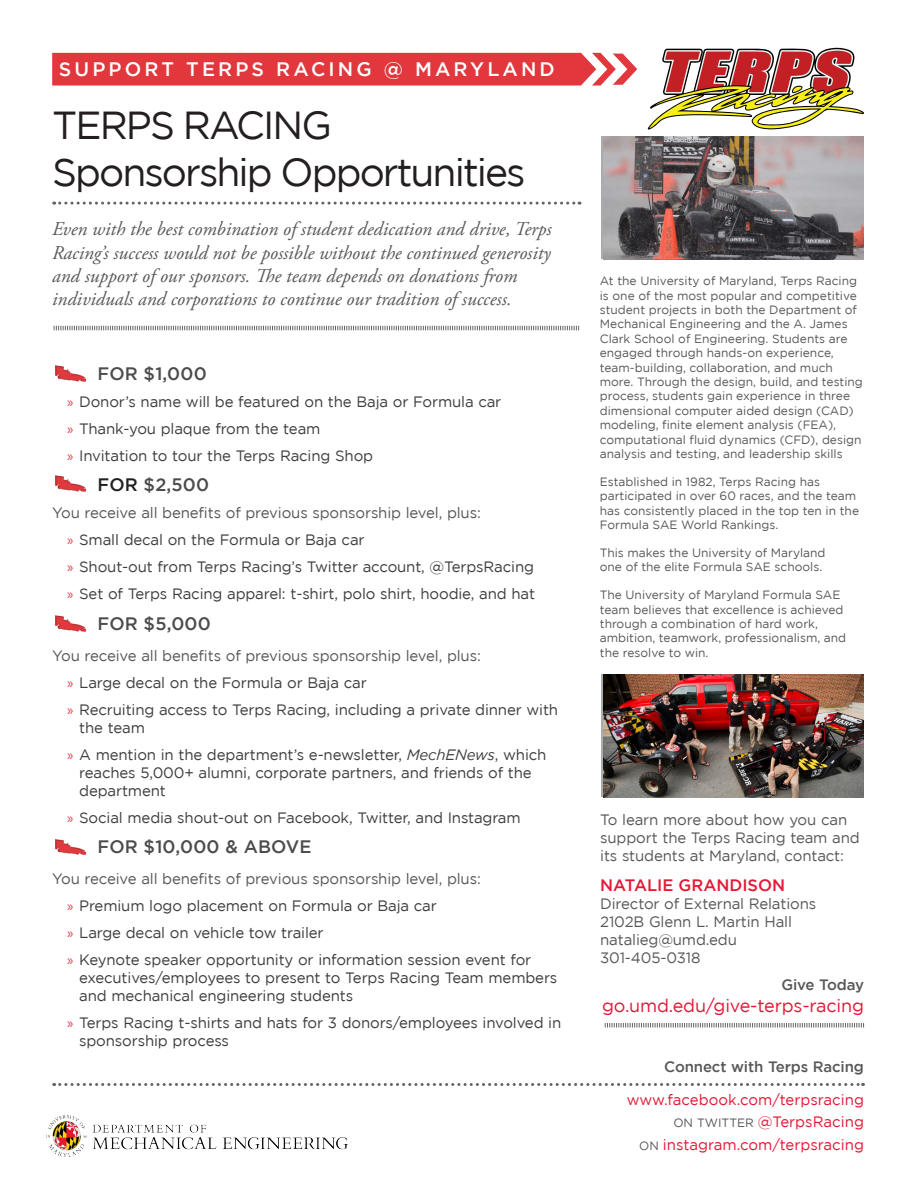
<style>
.page{position:relative;width:918px;height:1188px;background:#fff}
.page>*{position:absolute;margin:0;border:0;box-sizing:border-box;transform-origin:0 0}
.Fund_Title{font:39px "Gotham";letter-spacing:-.05em;color:#231f20}
.grey_intro{font:italic 19.5px/23.4px "Adobe Garamond Pro";color:#57585a}
.header_1_-_red-ribbo{font:500 19.5px "Gotham";letter-spacing:.16em;color:#fff}
.lg_grey_caps{font:500 18px "Gotham";letter-spacing:.01em;color:#4b4c4d}
.body_-_grey_sans_ser{font:18px "Gotham";letter-spacing:-.01em;color:#e51836}
.Paragraph_Style_1{font:500 16.5px "Gotham";color:#e51836}
.t1{font:15px/18px "Gotham";letter-spacing:-.01em;color:#3e3e3f}
.body_-_grey_sans_ser-2{font:15px/18px "Gotham";letter-spacing:-.01em;color:#57585a}
.body_-_grey_sans_ser-3{font:15px "Gotham";color:#e51836}
.body_-_grey_sans_ser-4{font:500 15px "Gotham";letter-spacing:-.01em;color:#57585a}
.body_-_white{font:12px/14.4px "Gotham";color:#57585a}
.s1{font-family:"Myriad Pro";color:#e73b43}
.s2{color:#231f20}
.s3{font-style:italic}
.s4{font-size:12px;color:#57585a}
</style>
<div class="page">
<img style="left:604px;top:137px;width:260px;height:122px">
<img style="left:604px;top:675px;width:260px;height:122px">
<svg style="left:54px;top:1083px;width:810px;height:3px"></svg>
<svg style="left:53px;top:325px;width:526px;height:6px"></svg>
<svg style="left:605px;top:1023px;width:259px;height:5px"></svg>
<svg style="left:54px;top:202px;width:526px;height:3px"></svg>
<svg style="left:52px;top:52px;width:585px;height:34px;background:#e3484e"></svg>
<svg style="left:648px;top:48px;width:216px;height:82px"></svg>
<img style="left:55px;top:365px;width:32px;height:17px">
<img style="left:55px;top:475px;width:32px;height:17px">
<img style="left:55px;top:615px;width:32px;height:17px">
<img style="left:55px;top:839px;width:32px;height:16px">
<img style="left:46px;top:1116px;width:301px;height:40px">
<p class="header_1_-_red-ribbo" style="left:59px;top:58px;width:497px">SUPPORT TERPS RACING @ MARYLAND</p>
<p class="Fund_Title" style="left:52px;top:104px;width:281px">TERPS RACING</p>
<p class="Fund_Title" style="left:52px;top:151px;width:475px">Sponsorship Opportunities</p>
<p class="grey_intro" style="left:52px;top:218px;width:501px">Even with the best combination of student dedication and drive, Terps Racing’s success would not be possible without the continued generosity and support of our sponsors. The team depends on donations from individuals and corporations to continue our tradition of success.</p>
<p class="lg_grey_caps" style="left:97px;top:363px;width:111px">FOR $1,000</p>
<p class="t1" style="left:67px;top:392px;width:436px"><span class="s1">»</span> Donor’s name will be featured on the Baja or Formula car</p>
<p class="t1" style="left:67px;top:419px;width:255px"><span class="s1">»</span> Thank-you plaque from the team</p>
<p class="t1" style="left:67px;top:446px;width:307px"><span class="s1">»</span> Invitation to tour the Terps Racing Shop</p>
<p class="lg_grey_caps" style="left:97px;top:475px;width:113px"><span class="s2">FOR</span> $2,500</p>
<p class="body_-_grey_sans_ser-2" style="left:52px;top:504px;width:430px">You receive all benefits of previous sponsorship level, plus:</p>
<p class="t1" style="left:67px;top:531px;width:299px"><span class="s1">»</span> Small decal on the Formula or Baja car</p>
<p class="t1" style="left:67px;top:558px;width:468px"><span class="s1">»</span> Shout-out from Terps Racing’s Twitter account, @TerpsRacing</p>
<p class="t1" style="left:67px;top:585px;width:469px"><span class="s1">»</span> Set of Terps Racing apparel: t-shirt, polo shirt, hoodie, and hat</p>
<p class="lg_grey_caps" style="left:97px;top:613px;width:115px">FOR $5,000</p>
<p class="body_-_grey_sans_ser-2" style="left:52px;top:646px;width:430px">You receive all benefits of previous sponsorship level, plus:</p>
<p class="t1" style="left:67px;top:673px;width:301px"><span class="s1">»</span> Large decal on the Formula or Baja car</p>
<p class="t1" style="left:79px;top:700px;width:481px;text-indent:-12px"><span class="s1">»</span> Recruiting access to Terps Racing, including a private dinner with the team</p>
<p class="t1" style="left:79px;top:745px;width:469px;text-indent:-12px"><span class="s1">»</span> A mention in the department’s e-newsletter, <span class="s3">MechENews</span>, which reaches 5,000+ alumni, corporate partners, and friends of the department</p>
<p class="t1" style="left:67px;top:808px;width:455px"><span class="s1">»</span> Social media shout-out on Facebook, Twitter, and Instagram</p>
<p class="lg_grey_caps" style="left:97px;top:837px;width:216px">FOR $10,000 &amp; ABOVE</p>
<p class="body_-_grey_sans_ser-2" style="left:52px;top:869px;width:430px">You receive all benefits of previous sponsorship level, plus:</p>
<p class="t1" style="left:67px;top:896px;width:371px"><span class="s1">»</span> Premium logo placement on Formula or Baja car</p>
<p class="t1" style="left:67px;top:923px;width:258px"><span class="s1">»</span> Large decal on vehicle tow trailer</p>
<p class="t1" style="left:79px;top:950px;width:480px;text-indent:-12px"><span class="s1">»</span> Keynote speaker opportunity or information session event for executives/employees to present to Terps Racing Team members and mechanical engineering students</p>
<p class="t1" style="left:79px;top:1013px;width:484px;text-indent:-12px"><span class="s1">»</span> Terps Racing t-shirts and hats for 3 donors/employees involved in sponsorship process</p>
<p class="body_-_white" style="left:600px;top:273px;width:265px">At the University of Maryland, Terps Racing is one of the most popular and competitive student projects in both the Department of Mechanical Engineering and the A. James Clark School of Engineering. Students are engaged through hands-on experience, team-building, collaboration, and much more. Through the design, build, and testing process, students gain experience in three dimensional computer aided design (CAD) modeling, finite element analysis (FEA), computational fluid dynamics (CFD), design analysis and testing, and leadership skills</p>
<p class="body_-_white" style="left:600px;top:474px;width:261px">Established in 1982, Terps Racing has participated in over 60 races, and the team has consistently placed in the top ten in the Formula SAE World Rankings.</p>
<p class="body_-_white" style="left:600px;top:545px;width:227px">This makes the University of Maryland one of the elite Formula SAE schools.</p>
<p class="body_-_white" style="left:600px;top:588px;width:248px">The University of Maryland Formula SAE team believes that excellence is achieved through a combination of hard work, ambition, teamwork, professionalism, and the resolve to win.</p>
<p class="body_-_grey_sans_ser-2" style="left:600px;top:810px;width:261px">To learn more about how you can support the Terps Racing team and its students at Maryland, contact:</p>
<p class="Paragraph_Style_1" style="left:600px;top:876px;width:186px">NATALIE GRANDISON</p>
<p class="body_-_grey_sans_ser-2" style="left:600px;top:895px;width:218px">Director of External Relations<br>2102B Glenn L. Martin Hall natalieg@umd.edu<br>301-405-0318</p>
<p class="body_-_grey_sans_ser-4" style="left:781px;top:976px;width:84px">Give Today</p>
<p class="body_-_grey_sans_ser" style="left:602px;top:995px;width:263px">go.umd.edu/give-terps-racing</p>
<p class="body_-_grey_sans_ser-4" style="left:664px;top:1058px;width:201px">Connect with Terps Racing</p>
<p class="body_-_grey_sans_ser-3" style="left:627px;top:1091px;width:239px">www.facebook.com/terpsracing</p>
<p class="body_-_grey_sans_ser-3" style="left:673px;top:1114px;width:192px"><span class="s4">ON TWITTER</span> @TerpsRacing</p>
<p class="body_-_grey_sans_ser-3" style="left:639px;top:1136px;width:226px"><span class="s4">ON</span> instagram.com/terpsracing</p>
</div>
